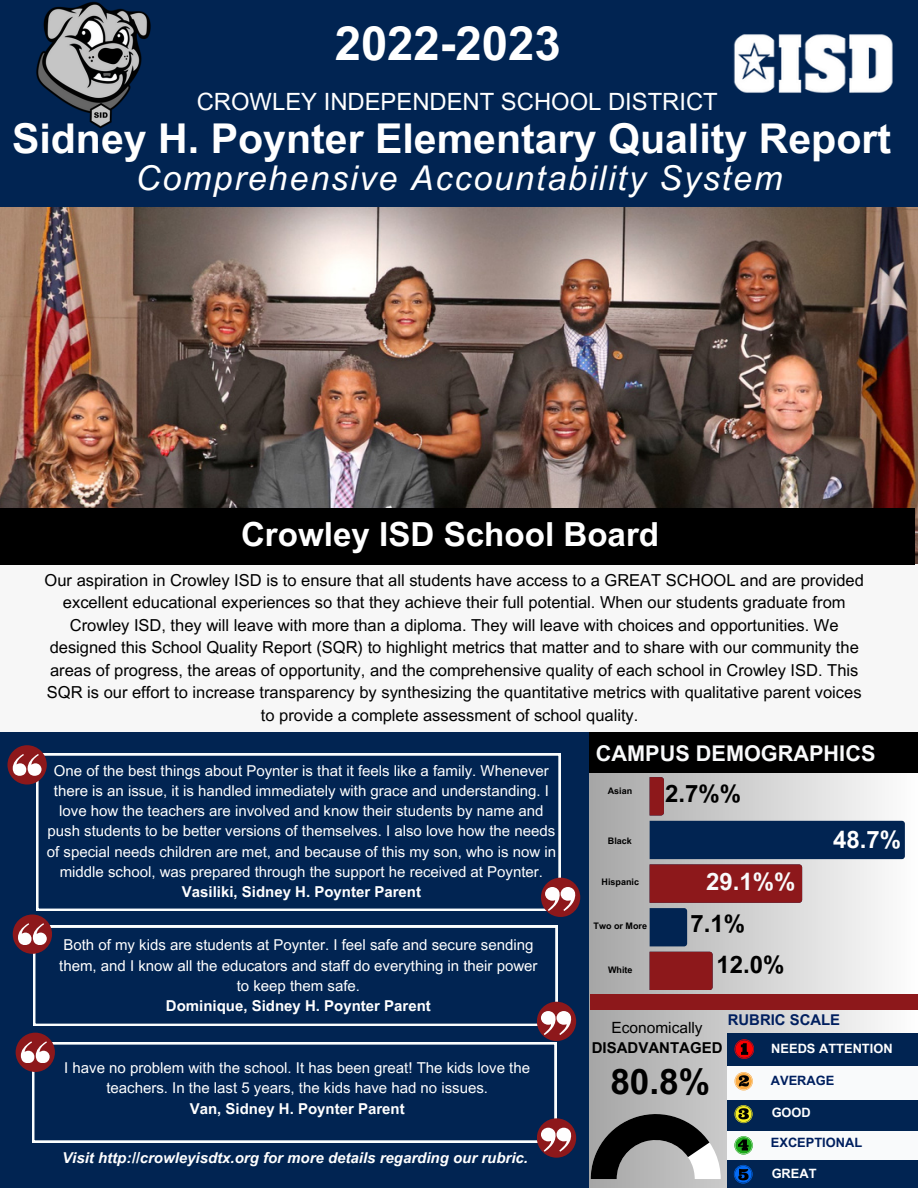
<style>
.page{position:relative;width:918px;height:1188px;background:#012452}
.page>*{position:absolute;margin:0;border:0;box-sizing:border-box;transform-origin:0 0}
.t1{font:700 47.25px "Arial MT Pro";color:#fff}
.t2{font:700 41.1px "Arial MT Pro";color:#fff}
.t3{font:700 35.25px "Arial MT Pro";color:#000}
.t4{font:italic 34.2px "Arial MT Pro";letter-spacing:.055em;color:#fff}
.t5{font:700 33.15px "Arial MT Pro";color:#fff}
.t6{font:700 24px "Arial MT Pro";color:#000}
.t7{font:700 24px "Arial MT Pro";color:#f9fafb}
.t8{font:700 24px "Arial MT Pro";color:#fff}
.t9{font:23.85px "Arial MT Pro";color:#fff}
.t10{font:700 21.75px "Arial MT Pro";color:#f9fafb}
.t11{font:16.5px/22.5px "Arial MT Pro";color:#000;text-align:center}
.t12{font:15.45px "Arial MT Pro";color:#000}
.t13{font:15px/20.2px "Arial MT Pro";color:#fff;text-align:center}
.t14{font:700 15px "Arial MT Pro";color:#fff}
.t15{font:italic 700 15px "Arial MT Pro";color:#fff}
.t16{font:700 15px "Arial MT Pro";color:#000}
.t17{font:700 14.85px "Arial MT Pro";color:#001f5f}
.t18{font:700 12.9px "Arial MT Pro";color:#fff}
.t19{font:700 12.9px "Arial MT Pro";color:#001f5f}
.t20{font:700 9px "Arial MT Pro";color:#000}
</style>
<div class="page">
<img style="left:733px;top:34px;width:160px;height:59px">
<img style="left:36px;top:1px;width:115px;height:128px">
<svg style="left:36px;top:753px;width:525px;height:158px"></svg>
<div style="left:7px;top:745px;width:40px;height:40px;background:#8d181b;border-radius:50%"></div>
<svg style="left:13px;top:754px;width:29px;height:21px"></svg>
<svg style="left:33px;top:926px;width:524px;height:100px"></svg>
<div style="left:13px;top:914px;width:39px;height:40px;background:#8d181b;border-radius:50%"></div>
<svg style="left:18px;top:923px;width:29px;height:22px"></svg>
<div style="left:537px;top:1002px;width:39px;height:39px;background:#8d181b;border-radius:50%"></div>
<svg style="left:541px;top:1011px;width:31px;height:24px"></svg>
<svg style="left:32px;top:1042px;width:524px;height:100px"></svg>
<div style="left:16px;top:1033px;width:39px;height:39px;background:#8d181b;border-radius:50%"></div>
<svg style="left:21px;top:1041px;width:29px;height:22px"></svg>
<div style="left:537px;top:1118px;width:39px;height:40px;background:#8d181b;border-radius:50%"></div>
<svg style="left:541px;top:1128px;width:31px;height:23px"></svg>
<svg style="left:590px;top:773px;width:328px;height:415px"></svg>
<div style="left:0;top:564px;width:918px;height:168px;background:#f7f7f7"></div>
<div style="left:590px;top:732px;width:328px;height:41px;background:#000"></div>
<svg style="left:902px;top:821px;width:3px;height:38px"></svg>
<svg style="left:684px;top:908px;width:3px;height:38px"></svg>
<svg style="left:661px;top:777px;width:3px;height:38px"></svg>
<svg style="left:799px;top:864px;width:3px;height:39px"></svg>
<svg style="left:710px;top:952px;width:3px;height:38px"></svg>
<div style="left:590px;top:994px;width:328px;height:15px;background:#8d181b"></div>
<div style="left:727px;top:1033px;width:191px;height:154px;background:#012452"></div>
<div style="left:727px;top:1066px;width:191px;height:33px;background:#f9fafb"></div>
<div style="left:727px;top:1131px;width:191px;height:28px;background:#f9fafb"></div>
<svg style="left:734px;top:1039px;width:20px;height:19px"></svg>
<svg style="left:734px;top:1072px;width:18px;height:18px"></svg>
<svg style="left:734px;top:1105px;width:18px;height:18px"></svg>
<svg style="left:734px;top:1136px;width:18px;height:18px"></svg>
<svg style="left:734px;top:1165px;width:19px;height:19px"></svg>
<div style="left:541px;top:878px;width:39px;height:39px;background:#8d181b;border-radius:50%"></div>
<svg style="left:545px;top:887px;width:31px;height:24px"></svg>
<svg style="left:591px;top:1114px;width:130px;height:65px"></svg>
<img style="left:0;top:208px;width:918px;height:355px">
<div style="left:0;top:509px;width:915px;height:56px;background:#000"></div>
<p class="t1" style="left:335px;top:25px;width:228px">2022-2023</p>
<p class="t9" style="left:197px;top:93px;width:523px">CROWLEY INDEPENDENT SCHOOL DISTRICT</p>
<p class="t2" style="left:12px;top:123px;width:881px">Sidney H. Poynter Elementary Quality Report</p>
<p class="t4" style="left:136px;top:166px;width:648px">Comprehensive Accountability System</p>
<p class="t5" style="left:241px;top:522px;width:420px">Crowley ISD School Board</p>
<p class="t11" style="left:45px;top:571px;width:821px">Our aspiration in Crowley ISD is to ensure that all students have access to a GREAT SCHOOL and are provided excellent educational experiences so that they achieve their full potential. When our students graduate from Crowley ISD, they will leave with more than a diploma. They will leave with choices and opportunities. We designed this School Quality Report (SQR) to highlight metrics that matter and to share with our community the areas of progress, the areas of opportunity, and the comprehensive quality of each school in Crowley ISD. This SQR is our effort to increase transparency by synthesizing the quantitative metrics with qualitative parent voices to provide a complete assessment of school quality.</p>
<p class="t13" style="left:47px;top:762px;width:511px">One of the best things about Poynter is that it feels like a family. Whenever there is an issue, it is handled immediately with grace and understanding. I love how the teachers are involved and know their students by name and push students to be better versions of themselves. I also love how the needs of special needs children are met, and because of this my son, who is now in middle school, was prepared through the support he received at Poynter.</p>
<p class="t14" style="left:182px;top:886px;width:241px">Vasiliki, Sidney H. Poynter Parent</p>
<p class="t13" style="left:59px;top:937px;width:480px">Both of my kids are students at Poynter. I feel safe and secure sending them, and I know all the educators and staff do everything in their power to keep them safe.</p>
<p class="t14" style="left:166px;top:1000px;width:266px">Dominique, Sidney H. Poynter Parent</p>
<p class="t13" style="left:64px;top:1060px;width:467px">I have no problem with the school. It has been great! The kids love the teachers. In the last 5 years, the kids have had no issues.</p>
<p class="t14" style="left:190px;top:1103px;width:216px">Van, Sidney H. Poynter Parent</p>
<p class="t15" style="left:62px;top:1152px;width:467px">Visit http://crowleyisdtx.org for more details regarding our rubric.</p>
<p class="t10" style="left:596px;top:745px;width:281px">CAMPUS DEMOGRAPHICS</p>
<p class="t20" style="left:608px;top:787px;width:26px">Asian</p>
<p class="t20" style="left:608px;top:837px;width:26px">Black</p>
<p class="t20" style="left:602px;top:879px;width:39px">Hispanic</p>
<p class="t20" style="left:594px;top:923px;width:55px">Two or More</p>
<p class="t20" style="left:608px;top:966px;width:26px">White</p>
<p class="t6" style="left:665px;top:785px;width:78px">2.7%%</p>
<p class="t7" style="left:706px;top:872px;width:91px">29.1%%</p>
<p class="t6" style="left:690px;top:915px;width:56px">7.1%</p>
<p class="t6" style="left:717px;top:955px;width:70px">12.0%</p>
<p class="t8" style="left:833px;top:830px;width:70px">48.7%</p>
<p class="t17" style="left:728px;top:1015px;width:114px">RUBRIC SCALE</p>
<p class="t18" style="left:771px;top:1044px;width:123px">NEEDS ATTENTION</p>
<p class="t19" style="left:771px;top:1075px;width:65px">AVERAGE</p>
<p class="t18" style="left:772px;top:1108px;width:41px">GOOD</p>
<p class="t19" style="left:771px;top:1138px;width:93px">EXCEPTIONAL</p>
<p class="t18" style="left:772px;top:1168px;width:46px">GREAT</p>
<p class="t12" style="left:612px;top:1022px;width:93px">Economically</p>
<p class="t16" style="left:592px;top:1042px;width:132px">DISADVANTAGED</p>
<p class="t3" style="left:610px;top:1068px;width:101px">80.8%</p>
</div>
